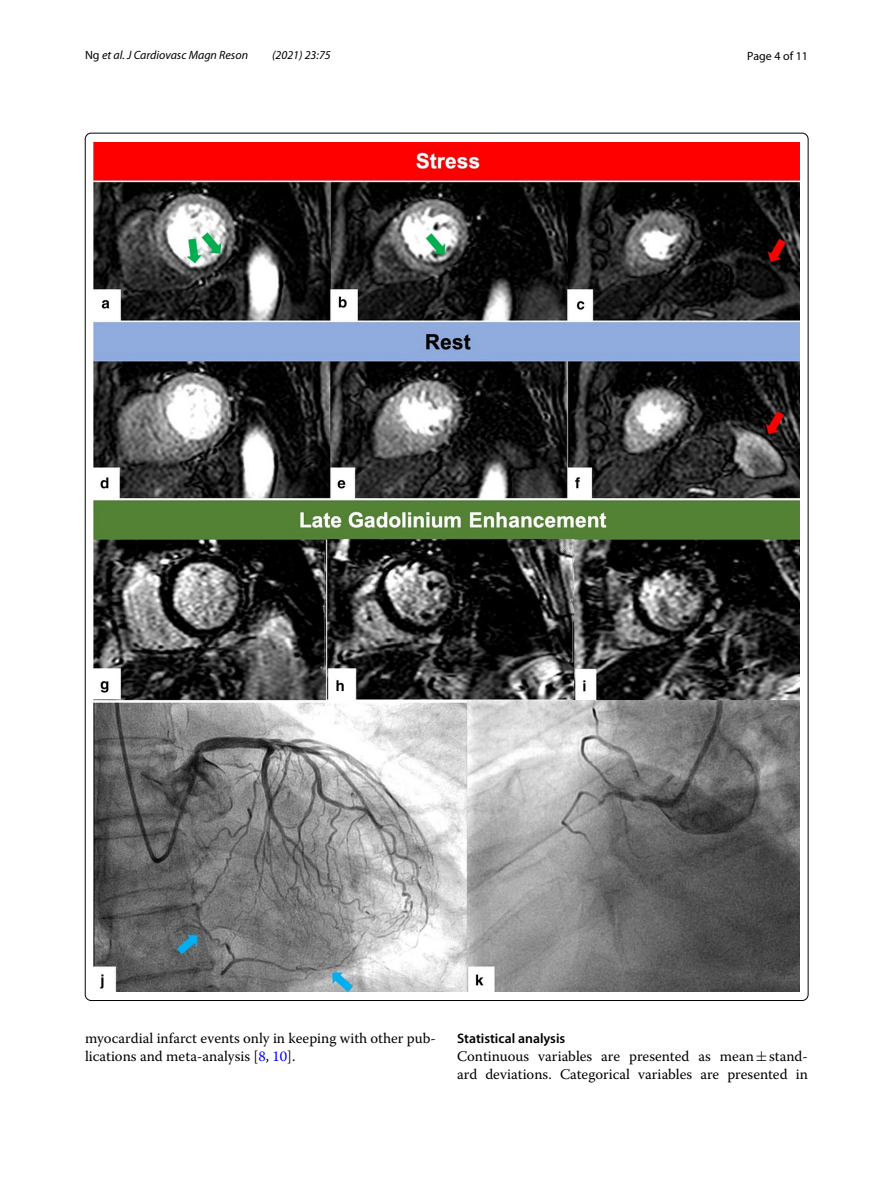
<style>
.page{position:relative;width:893px;height:1187px;background:#fff}
.page>*{position:absolute;margin:0;border:0;box-sizing:border-box;transform-origin:0 0}
.t1{font:14.7px/18px "Warnock Pro";color:#000}
.t2{font:600 13.8px "Myriad Pro";color:#000}
.t3{font:italic 12px "Myriad Pro";color:#000}
.t4{font:12px "Myriad Pro";color:#000}
.s1{font-style:normal}
.s2{color:#00f}
.s3{font-family:"MTSY"}
</style>
<div class="page">
<img style="left:94px;top:142px;width:706px;height:849px">
<p class="t3" style="left:85px;top:48px;width:165px"><span class="s1">Ng</span> et al. J Cardiovasc Magn Reson</p>
<p class="t3" style="left:272px;top:48px;width:60px">(2021) 23:75</p>
<p class="t4" style="left:747px;top:48px;width:62px">Page 4 of 11</p>
<p class="t1" style="left:85px;top:1029px;width:352px">myocardial infarct events only in keeping with other pub&shy;lications and meta-analysis [<span class="s2">8</span>, <span class="s2">10</span>].</p>
<p class="t2" style="left:457px;top:1029px;width:110px">Statistical analysis</p>
<p class="t1" style="left:457px;top:1046px;width:352px">Continuous variables are presented as mean<span class="s3">±</span>stand&shy;ard deviations. Categorical variables are presented in</p>
</div>
